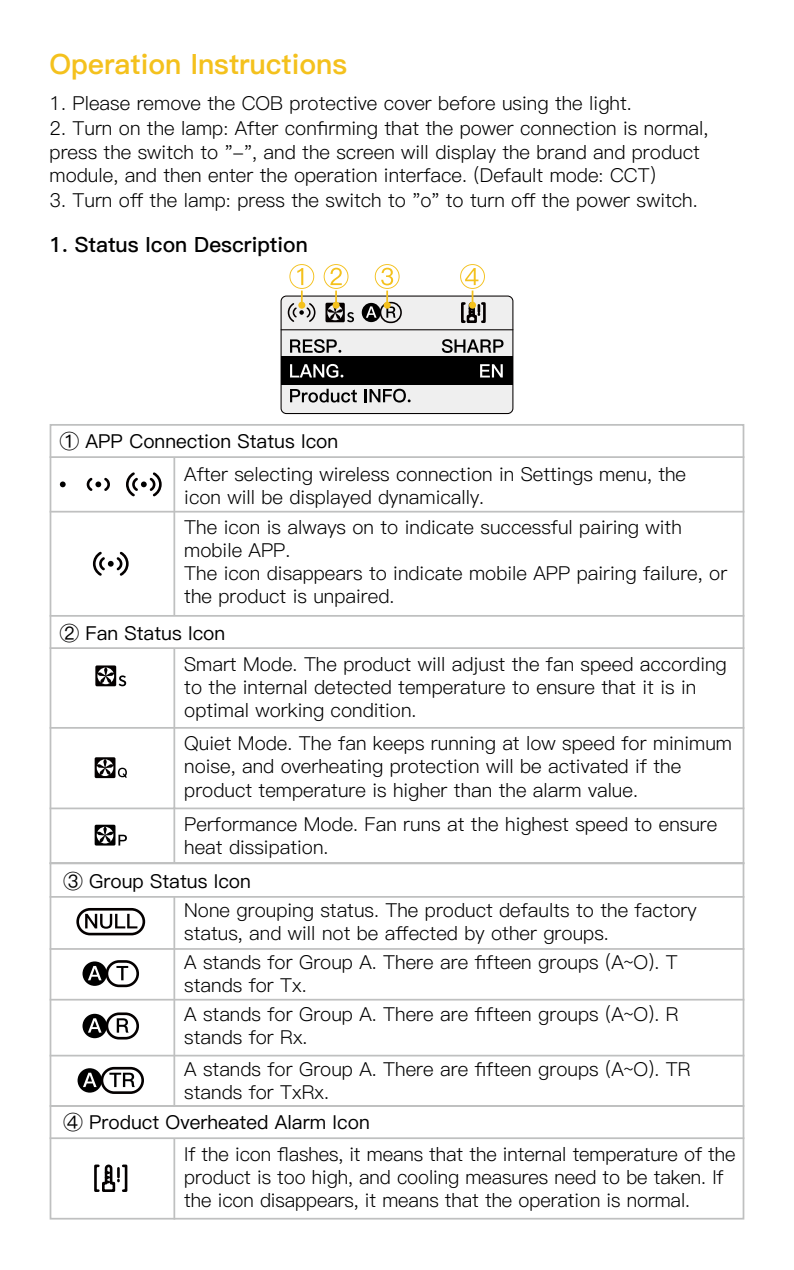
<style>
.page{position:relative;width:794px;height:1270px;background:#fff}
.page>*{position:absolute;margin:0;border:0;box-sizing:border-box;transform-origin:0 0}
.t1{font:28px "Ping Fang SC Heavy";color:#f4c11d}
.t2{font:21px "Ping Fang SC Bold";color:#000}
.t3{font:19.25px/23.1px "Ping Fang SC Regular";color:#000}
.t4{font:19.25px "Ping Fang SC Medium";color:#000}
</style>
<div class="page">
<div style="left:50px;top:1105px;width:694px;height:115px;border:2px solid #bfc0c0"></div>
<hr style="left:173px;top:896px;width:2px;height:211px;background:#bfc0c0">
<hr style="left:173px;top:1138px;width:2px;height:82px;background:#bfc0c0">
<hr style="left:50px;top:896px;width:694px;height:2px;background:#bfc0c0">
<hr style="left:50px;top:1137px;width:694px;height:2px;background:#bfc0c0">
<hr style="left:50px;top:948px;width:694px;height:2px;background:#bfc0c0">
<hr style="left:50px;top:999px;width:694px;height:2px;background:#bfc0c0">
<hr style="left:50px;top:1055px;width:694px;height:1px;background:#bfc0c0">
<div style="left:50px;top:862px;width:694px;height:245px;border:2px solid #bfc0c0"></div>
<hr style="left:173px;top:458px;width:2px;height:157px;background:#bfc0c0">
<hr style="left:173px;top:649px;width:2px;height:159px;background:#bfc0c0">
<hr style="left:173px;top:807px;width:2px;height:56px;background:#bfc0c0">
<hr style="left:50px;top:456px;width:694px;height:2px;background:#bfc0c0">
<hr style="left:50px;top:615px;width:694px;height:2px;background:#bfc0c0">
<hr style="left:50px;top:511px;width:694px;height:2px;background:#bfc0c0">
<hr style="left:50px;top:647px;width:694px;height:2px;background:#bfc0c0">
<hr style="left:50px;top:727px;width:694px;height:2px;background:#bfc0c0">
<hr style="left:50px;top:807px;width:694px;height:2px;background:#bfc0c0">
<hr style="left:50px;top:862px;width:694px;height:2px;background:#bfc0c0">
<div style="left:76px;top:908px;width:69px;height:27px;border:3px solid #040000;border-radius:12px"></div>
<svg style="left:85px;top:914px;width:52px;height:15px"></svg>
<div style="left:82px;top:961px;width:25px;height:25px;background:#000;border-radius:50%"></div>
<svg style="left:88px;top:966px;width:14px;height:14px"></svg>
<div style="left:106px;top:960px;width:33px;height:27px;border:3px solid #040000;border-radius:12px"></div>
<svg style="left:116px;top:966px;width:12px;height:14px"></svg>
<div style="left:82px;top:1014px;width:25px;height:24px;background:#000;border-radius:50%"></div>
<svg style="left:88px;top:1018px;width:14px;height:15px"></svg>
<div style="left:106px;top:1012px;width:33px;height:27px;border:3px solid #040000;border-radius:12px"></div>
<svg style="left:117px;top:1018px;width:12px;height:15px"></svg>
<div style="left:78px;top:1068px;width:24px;height:25px;background:#000;border-radius:12px"></div>
<svg style="left:83px;top:1073px;width:14px;height:14px"></svg>
<div style="left:101px;top:1067px;width:43px;height:27px;border:3px solid #040000;border-radius:12px"></div>
<svg style="left:109px;top:1073px;width:26px;height:14px"></svg>
<svg style="left:94px;top:1164px;width:34px;height:28px"></svg>
<svg style="left:60px;top:481px;width:6px;height:6px"></svg>
<svg style="left:86px;top:477px;width:24px;height:14px"></svg>
<svg style="left:126px;top:472px;width:36px;height:25px"></svg>
<svg style="left:92px;top:551px;width:37px;height:25px"></svg>
<svg style="left:95px;top:665px;width:31px;height:21px"></svg>
<svg style="left:95px;top:757px;width:32px;height:21px"></svg>
<svg style="left:95px;top:825px;width:32px;height:21px"></svg>
<div style="left:281px;top:296px;width:232px;height:118px;background:#efefef;border-radius:5px"></div>
<div style="left:280px;top:296px;width:233px;height:118px;border:1px solid #040000;border-radius:5px"></div>
<div style="left:281px;top:357px;width:232px;height:28px;background:#000"></div>
<svg style="left:290px;top:339px;width:51px;height:14px"></svg>
<svg style="left:290px;top:364px;width:53px;height:14px"></svg>
<svg style="left:290px;top:389px;width:67px;height:14px"></svg>
<svg style="left:365px;top:389px;width:45px;height:14px"></svg>
<svg style="left:442px;top:339px;width:61px;height:14px"></svg>
<svg style="left:480px;top:364px;width:23px;height:13px"></svg>
<div style="left:362px;top:303px;width:19px;height:19px;background:#000;border-radius:50%"></div>
<div style="left:380px;top:302px;width:22px;height:21px;border:2px solid #040000;border-radius:10px"></div>
<hr style="left:281px;top:329px;width:232px;height:1px;background:#040000">
<svg style="left:287px;top:264px;width:29px;height:58px"></svg>
<div style="left:298px;top:302px;width:7px;height:7px;background:#f4c11d;border-radius:50%"></div>
<svg style="left:324px;top:264px;width:30px;height:58px"></svg>
<div style="left:332px;top:302px;width:7px;height:7px;background:#f4c11d;border-radius:50%"></div>
<svg style="left:366px;top:264px;width:33px;height:54px"></svg>
<div style="left:384px;top:302px;width:7px;height:7px;background:#f4c11d;border-radius:50%"></div>
<svg style="left:460px;top:264px;width:27px;height:59px"></svg>
<div style="left:469px;top:302px;width:7px;height:7px;background:#f4c11d;border-radius:50%"></div>
<h1 class="t1" style="left:50px;top:47px;width:299px">Operation Instructions</h1>
<p class="t3" style="left:50px;top:91px;width:583px">1. Please remove the COB protective cover before using the light.</p>
<p class="t3" style="left:50px;top:117px;width:660px">2. Turn on the lamp: After confirming that the power connection is normal, press the switch to "-", and the screen will display the brand and product module, and then enter the operation interface. (Default mode: CCT)</p>
<p class="t3" style="left:50px;top:189px;width:649px">3. Turn off the lamp: press the switch to "o" to turn off the power switch.</p>
<p class="t2" style="left:50px;top:232px;width:260px">1. Status Icon Description</p>
<p class="t4" style="left:60px;top:430px;width:280px">① APP Connection Status Icon</p>
<p class="t3" style="left:184px;top:463px;width:503px">After selecting wireless connection in Settings menu, the icon will be displayed dynamically.</p>
<p class="t3" style="left:184px;top:516px;width:544px">The icon is always on to indicate successful pairing with mobile APP.<br>The icon disappears to indicate mobile APP pairing failure, or the product is unpaired.</p>
<p class="t4" style="left:60px;top:621px;width:167px">② Fan Status Icon</p>
<p class="t3" style="left:184px;top:653px;width:544px">Smart Mode. The product will adjust the fan speed according to the internal detected temperature to ensure that it is in optimal working condition.</p>
<p class="t3" style="left:184px;top:732px;width:549px">Quiet Mode. The fan keeps running at low speed for minimum noise, and overheating protection will be activated if the product temperature is higher than the alarm value.</p>
<p class="t3" style="left:184px;top:813px;width:534px">Performance Mode. Fan runs at the highest speed to ensure heat dissipation.</p>
<p class="t4" style="left:63px;top:869px;width:189px">③ Group Status Icon</p>
<p class="t3" style="left:184px;top:898px;width:514px">None grouping status. The product defaults to the factory status, and will not be affected by other groups.</p>
<p class="t3" style="left:184px;top:951px;width:495px">A stands for Group A. There are fifteen groups (A~O). T stands for Tx.</p>
<p class="t3" style="left:184px;top:1003px;width:496px">A stands for Group A. There are fifteen groups (A~O). R stands for Rx.</p>
<p class="t3" style="left:184px;top:1057px;width:508px">A stands for Group A. There are fifteen groups (A~O). TR stands for TxRx.</p>
<p class="t4" style="left:63px;top:1111px;width:308px">④ Product Overheated Alarm Icon</p>
<p class="t3" style="left:184px;top:1143px;width:553px">If the icon flashes, it means that the internal temperature of the product is too high, and cooling measures need to be taken. If the icon disappears, it means that the operation is normal.</p>
</div>
